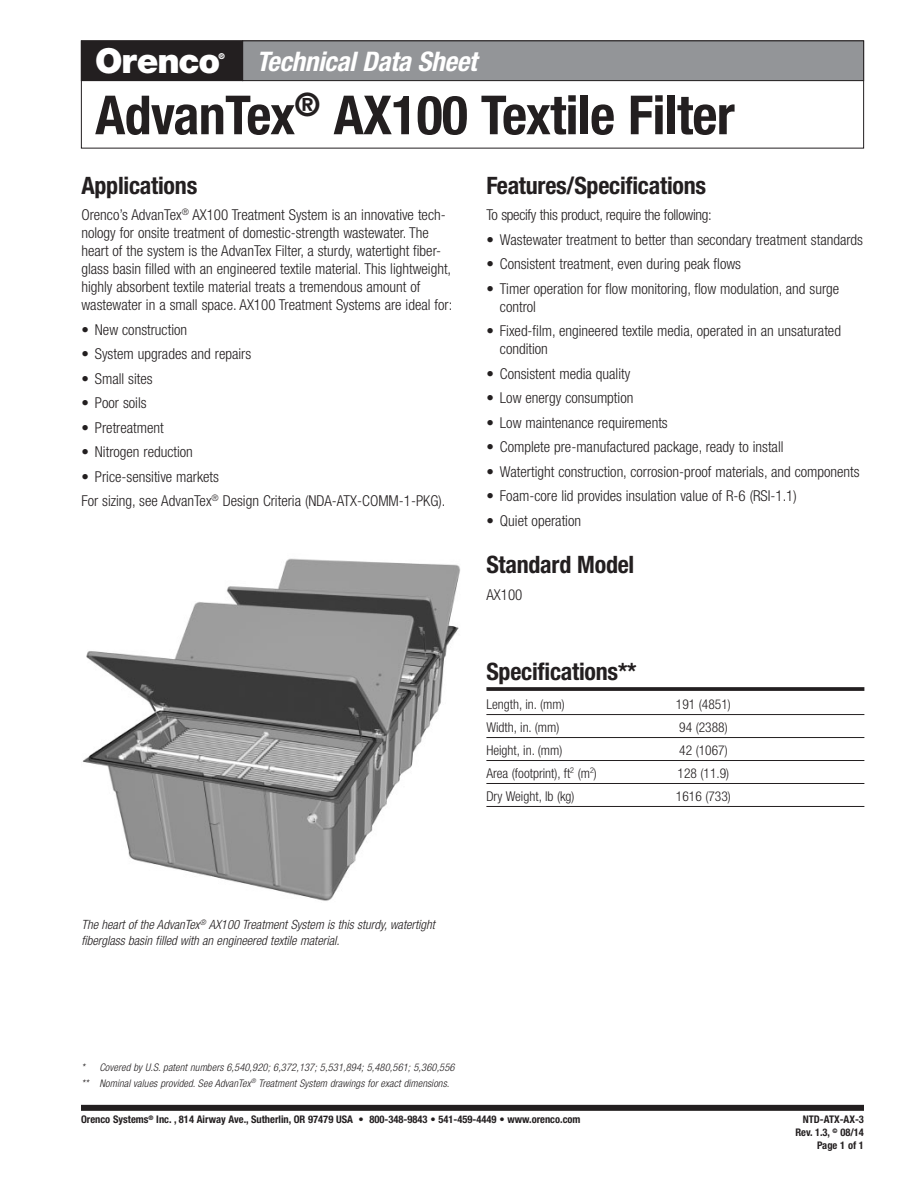
<style>
.page{position:relative;width:918px;height:1188px;background:#fff}
.page>*{position:absolute;margin:0;border:0;box-sizing:border-box;transform-origin:0 0}
.t1{font:700 condensed 54px "Helvetica Neue";letter-spacing:-.01em;color:#231f20}
.t2{font:italic 700 condensed 27px "Helvetica Neue";letter-spacing:-.01em;color:#fff}
.TDS_Subheads_2{font:700 condensed 24px "Helvetica Neue";letter-spacing:-.01em;color:#231f20}
.OSI_SpecsHead{font:700 condensed 24px "Helvetica Neue";letter-spacing:-.01em;color:#231f20}
.TDS_Text{font:300 condensed 15px/18px "Helvetica Neue";color:#231f20}
.TDS_Text-2{font:300 condensed 15px "Helvetica Neue";letter-spacing:-.02em;color:#231f20}
.OSI_SpecsText{font:300 condensed 13.5px "Helvetica Neue";color:#231f20}
.TDS_Caption_L{font:italic 300 condensed 12.75px/15.3px "Helvetica Neue";color:#231f20}
.Footnotes{font:italic 300 condensed 10.5px "Helvetica Neue";letter-spacing:.01em;color:#231f20}
.OSI_DCN{font:700 condensed 10.5px "Helvetica Neue";color:#231f20}
.t3{font:900 8.1px "Helvetica Neue";color:#fff}
.s1{font-weight:900;font-style:normal;font-stretch:normal;font-size:34.5px}
</style>
<div class="page">
<div style="left:81px;top:1105px;width:783px;height:6px;background:#231f20"></div>
<div style="left:243px;top:41px;width:621px;height:40px;background:#939598"></div>
<div style="left:242px;top:40px;width:622px;height:41px;border:1px solid #231f20"></div>
<div style="left:81px;top:41px;width:162px;height:40px;background:#231f20"></div>
<div style="left:81px;top:40px;width:162px;height:41px;border:1px solid #231f20"></div>
<img style="left:82px;top:558px;width:378px;height:343px">
<svg style="left:486px;top:687px;width:378px;height:4px;background:#302c2d"></svg>
<hr style="left:486px;top:714px;width:378px;height:1px;background:#231f20">
<hr style="left:486px;top:737px;width:378px;height:1px;background:#231f20">
<hr style="left:486px;top:760px;width:378px;height:1px;background:#231f20">
<hr style="left:486px;top:783px;width:378px;height:1px;background:#231f20">
<hr style="left:486px;top:806px;width:378px;height:1px;background:#231f20">
<h2 class="t2" style="left:95px;top:45px;width:383px"><span class="s1">Orenco</span> Technical Data Sheet</h2>
<p class="t3" style="left:218px;top:51px;width:8px">®</p>
<h1 class="t1" style="left:95px;top:82px;width:641px">AdvanTex<sup>®</sup> AX100 Textile Filter</h1>
<p class="TDS_Subheads_2" style="left:81px;top:171px;width:117px">Applications</p>
<p class="TDS_Text" style="left:81px;top:206px;width:372px">Orenco’s AdvanTex<sup>®</sup> AX100 Treatment System is an innovative tech&shy;nology for onsite treatment of domestic-strength wastewater. The heart of the system is the AdvanTex Filter, a sturdy, watertight fiber&shy;glass basin filled with an engineered textile material. This lightweight, highly absorbent textile material treats a tremendous amount of wastewater in a small space. AX100 Treatment Systems are ideal for:</p>
<p class="TDS_Text" style="left:81px;top:320px;width:107px">• New construction</p>
<p class="TDS_Text" style="left:81px;top:345px;width:171px">• System upgrades and repairs</p>
<p class="TDS_Text" style="left:81px;top:369px;width:73px">• Small sites</p>
<p class="TDS_Text" style="left:81px;top:394px;width:67px">• Poor soils</p>
<p class="TDS_Text" style="left:81px;top:418px;width:84px">• Pretreatment</p>
<p class="TDS_Text" style="left:81px;top:443px;width:113px">• Nitrogen reduction</p>
<p class="TDS_Text" style="left:81px;top:467px;width:139px">• Price-sensitive markets</p>
<p class="TDS_Text" style="left:81px;top:492px;width:366px">For sizing, see AdvanTex<sup>®</sup> Design Criteria (NDA-ATX-COMM-1-PKG).</p>
<p class="TDS_Subheads_2" style="left:486px;top:171px;width:221px">Features/Specifications</p>
<p class="TDS_Text-2" style="left:486px;top:207px;width:227px">To specify this product, require the following:</p>
<p class="TDS_Text" style="left:486px;top:230px;width:378px">• Wastewater treatment to better than secondary treatment standards</p>
<p class="TDS_Text" style="left:486px;top:255px;width:256px">• Consistent treatment, even during peak flows</p>
<p class="TDS_Text" style="left:500px;top:279px;width:341px;text-indent:-14px">• Timer operation for flow monitoring, flow modulation, and surge control</p>
<p class="TDS_Text" style="left:500px;top:322px;width:343px;text-indent:-14px">• Fixed-film, engineered textile media, operated in an unsaturated condition</p>
<p class="TDS_Text" style="left:486px;top:364px;width:145px">• Consistent media quality</p>
<p class="TDS_Text" style="left:486px;top:389px;width:148px">• Low energy consumption</p>
<p class="TDS_Text" style="left:486px;top:413px;width:183px">• Low maintenance requirements</p>
<p class="TDS_Text" style="left:486px;top:438px;width:299px">• Complete pre-manufactured package, ready to install</p>
<p class="TDS_Text" style="left:486px;top:462px;width:375px">• Watertight construction, corrosion-proof materials, and components</p>
<p class="TDS_Text" style="left:486px;top:487px;width:312px">• Foam-core lid provides insulation value of R-6 (RSI-1.1)</p>
<p class="TDS_Text" style="left:486px;top:511px;width:96px">• Quiet operation</p>
<p class="TDS_Subheads_2" style="left:486px;top:550px;width:150px">Standard Model</p>
<p class="TDS_Text" style="left:486px;top:586px;width:38px">AX100</p>
<p class="OSI_SpecsHead" style="left:486px;top:657px;width:152px">Specifications**</p>
<p class="OSI_SpecsText" style="left:486px;top:696px;width:80px">Length, in. (mm)</p>
<p class="OSI_SpecsText" style="left:676px;top:696px;width:56px">191 (4851)</p>
<p class="OSI_SpecsText" style="left:486px;top:719px;width:75px">Width, in. (mm)</p>
<p class="OSI_SpecsText" style="left:679px;top:719px;width:50px">94 (2388)</p>
<p class="OSI_SpecsText" style="left:486px;top:742px;width:78px">Height, in. (mm)</p>
<p class="OSI_SpecsText" style="left:679px;top:742px;width:50px">42 (1067)</p>
<p class="OSI_SpecsText" style="left:486px;top:765px;width:112px">Area (footprint), ft<sup>2</sup> (m<sup>2</sup>)</p>
<p class="OSI_SpecsText" style="left:678px;top:765px;width:53px">128 (11.9)</p>
<p class="OSI_SpecsText" style="left:486px;top:788px;width:90px">Dry Weight, lb (kg)</p>
<p class="OSI_SpecsText" style="left:676px;top:788px;width:56px">1616 (733)</p>
<p class="TDS_Caption_L" style="left:81px;top:917px;width:355px">The heart of the AdvanTex<sup>®</sup> AX100 Treatment System is this sturdy, watertight fiberglass basin filled with an engineered textile material.</p>
<p class="Footnotes" style="left:81px;top:1061px;width:375px">* Covered by U.S. patent numbers 6,540,920; 6,372,137; 5,531,894; 5,480,561; 5,360,556</p>
<p class="Footnotes" style="left:81px;top:1077px;width:369px">** Nominal values provided. See AdvanTex<sup>®</sup> Treatment System drawings for exact dimensions.</p>
<p class="OSI_DCN" style="left:81px;top:1113px;width:501px">Orenco Systems<sup>®</sup> Inc. , 814 Airway Ave., Sutherlin, OR 97479 USA • 800-348-9843 • 541-459-4449 • www.orenco.com</p>
<p class="OSI_DCN" style="left:803px;top:1113px;width:63px">NTD-ATX-AX-3</p>
<p class="OSI_DCN" style="left:795px;top:1126px;width:70px">Rev. 1.3, <sup>©</sup> 08/14</p>
<p class="OSI_DCN" style="left:817px;top:1139px;width:48px">Page 1 of 1</p>
</div>
